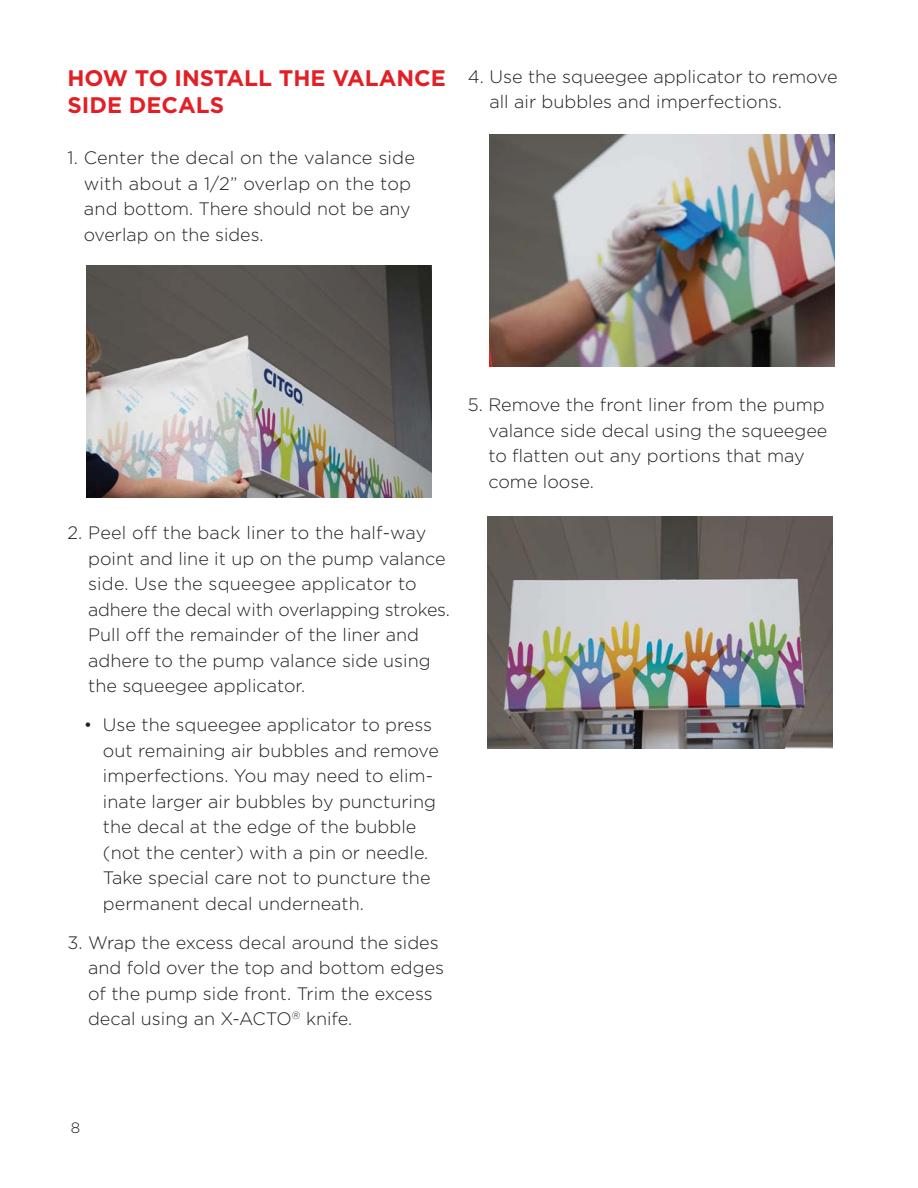
<style>
.page{position:relative;width:918px;height:1188px;background:#fff}
.page>*{position:absolute;margin:0;border:0;box-sizing:border-box;transform-origin:0 0}
.t1{font:700 22.5px/27px "Gotham";color:#e31f26}
.t2{font:300 18px/25.5px "Gotham";color:#231f20}
.t3{font:300 15px "Gotham";color:#231f20}
</style>
<div class="page">
<img style="left:86px;top:265px;width:345px;height:232px">
<img style="left:490px;top:135px;width:345px;height:232px">
<img style="left:488px;top:517px;width:345px;height:231px">
<p class="t1" style="left:68px;top:66px;width:380px">HOW TO INSTALL THE VALANCE<br>SIDE DECALS</p>
<p class="t2" style="left:84px;top:146px;width:333px;text-indent:-16px">1. Center the decal on the valance side with about a 1/2” overlap on the top and bottom. There should not be any overlap on the sides.</p>
<p class="t2" style="left:489px;top:65px;width:350px;text-indent:-21px">4. Use the squeegee applicator to remove all air bubbles and imperfections.</p>
<p class="t2" style="left:88px;top:521px;width:363px;text-indent:-21px">2. Peel off the back liner to the half-way point and line it up on the pump valance side. Use the squeegee applicator to adhere the decal with overlapping strokes.<br>Pull off the remainder of the liner and adhere to the pump valance side using the squeegee applicator.</p>
<p class="t2" style="left:103px;top:713px;width:338px;text-indent:-19px">• Use the squeegee applicator to press out remaining air bubbles and remove imperfections. You may need to elim&shy;inate larger air bubbles by puncturing the decal at the edge of the bubble (not the center) with a pin or needle.<br>Take special care not to puncture the permanent decal underneath.</p>
<p class="t2" style="left:88px;top:931px;width:358px;text-indent:-21px">3. Wrap the excess decal around the sides and fold over the top and bottom edges of the pump side front. Trim the excess decal using an X-ACTO<sup>®</sup> knife.</p>
<p class="t2" style="left:488px;top:393px;width:340px;text-indent:-20px">5. Remove the front liner from the pump valance side decal using the squeegee to flatten out any portions that may come loose.</p>
<p class="t3" style="left:71px;top:1122px;width:11px">8</p>
</div>
